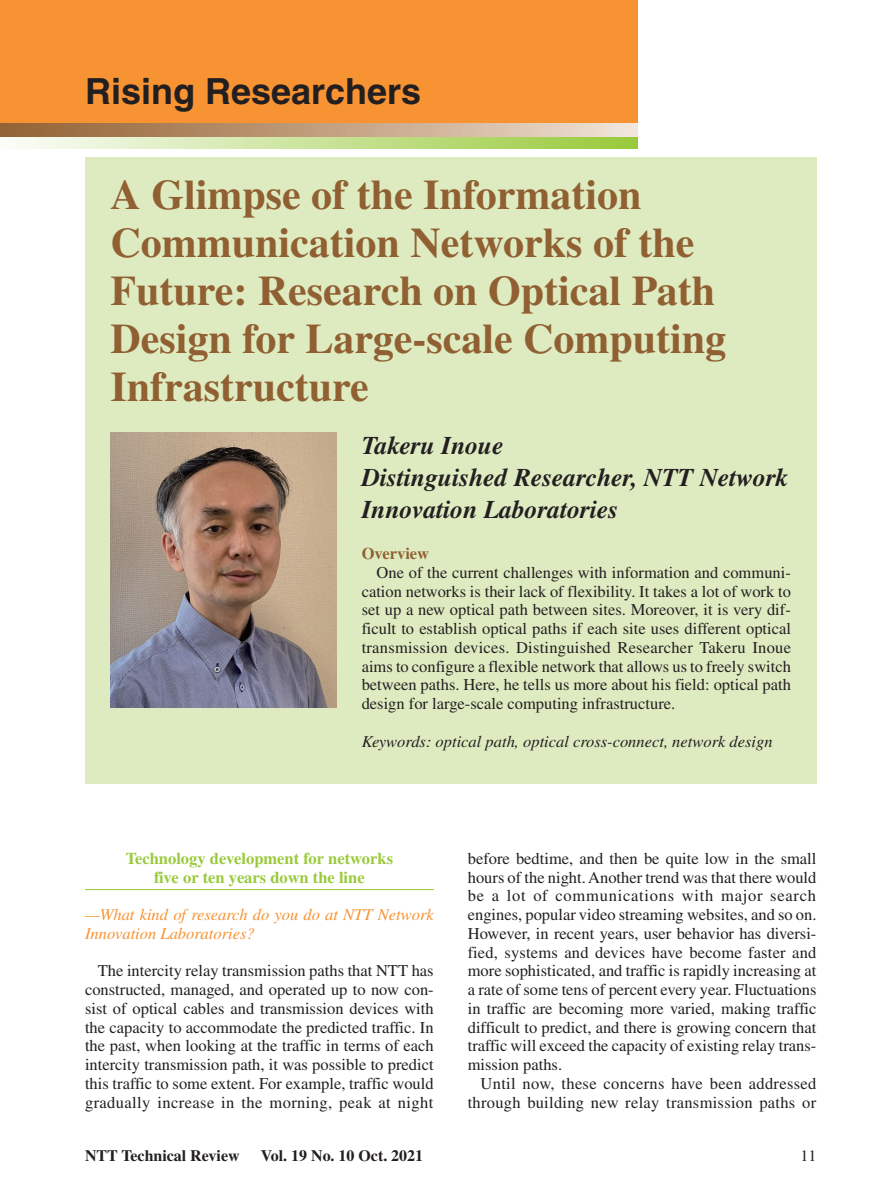
<style>
.page{position:relative;width:893px;height:1191px;background:#fff}
.page>*{position:absolute;margin:0;border:0;box-sizing:border-box;transform-origin:0 0}
.t1{font:700 42px/48px "Times";color:#906032}
.t2{font:700 36px "Helvetica";color:#231f20}
.t3{font:italic 700 25.5px/32.2px "Times";color:#231f20}
.t4{font:16.5px/18.8px "Times";letter-spacing:.01em;color:#231f20;text-align:justify}
.t5{font:italic 16.5px/18.8px "Times";color:#f79332}
.t6{font:700 16.5px/18.8px "Times";color:#99ca3b;text-align:center}
.t7{font:italic 16.5px "Times";color:#231f20}
.t8{font:700 16.5px "Times";color:#906032}
.t9{font:700 15.9px "Times";color:#231f20}
.t10{font:15.9px "Times";color:#231f20}
</style>
<div class="page">
<div style="left:85px;top:157px;width:731px;height:626px;background:#deebc1"></div>
<hr style="left:85px;top:889px;width:349px;height:1px;background:#99ca3b">
<div style="left:0;top:0;width:637px;height:123px;background:#f79332"></div>
<svg style="left:0;top:136px;width:637px;height:13px;background:#c9de98"></svg>
<img style="left:111px;top:432px;width:225px;height:275px">
<svg style="left:0;top:123px;width:637px;height:13px;background:#c1a080"></svg>
<h2 class="t2" style="left:85px;top:70px;width:338px">Rising Researchers</h2>
<h1 class="t1" style="left:111px;top:169px;width:617px">A Glimpse of the Information<br>Communication Networks of the<br>Future: Research on Optical Path<br>Design for Large-scale Computing<br>Infrastructure</h1>
<h3 class="t3" style="left:362px;top:429px;width:428px">Takeru Inoue<br>Distinguished Researcher, NTT Network<br>Innovation Laboratories</h3>
<p class="t8" style="left:362px;top:543px;width:69px">Overview</p>
<p class="t4" style="left:362px;top:563px;width:431px;text-indent:15px">One of the current challenges with information and communi&shy;cation networks is their lack of flexibility. It takes a lot of work to set up a new optical path between sites. Moreover, it is very dif&shy;ficult to establish optical paths if each site uses different optical transmission devices. Distinguished Researcher Takeru Inoue aims to configure a flexible network that allows us to freely switch between paths. Here, he tells us more about his field: optical path design for large-scale computing infrastructure.</p>
<p class="t7" style="left:362px;top:732px;width:412px">Keywords: optical path, optical cross-connect, network design</p>
<p class="t6" style="left:126px;top:848px;width:269px">Technology development for networks five or ten years down the line</p>
<p class="t5" style="left:85px;top:905px;width:350px">—What kind of research do you do at NTT Network<br>Innovation Laboratories?</p>
<p class="t4" style="left:85px;top:961px;width:350px;text-indent:13px">The intercity relay transmission paths that NTT has constructed, managed, and operated up to now con&shy;sist of optical cables and transmission devices with the capacity to accommodate the predicted traffic. In the past, when looking at the traffic in terms of each intercity transmission path, it was possible to predict this traffic to some extent. For example, traffic would gradually increase in the morning, peak at night</p>
<p class="t4" style="left:468px;top:849px;width:350px">before bedtime, and then be quite low in the small hours of the night. Another trend was that there would be a lot of communications with major search engines, popular video streaming websites, and so on.<br>However, in recent years, user behavior has diversi&shy;fied, systems and devices have become faster and more sophisticated, and traffic is rapidly increasing at a rate of some tens of percent every year. Fluctuations in traffic are becoming more varied, making traffic difficult to predict, and there is growing concern that traffic will exceed the capacity of existing relay trans&shy;mission paths.</p>
<p class="t4" style="left:468px;top:1073px;width:350px;text-align:right">Until now, these concerns have been addressed through building new relay transmission paths or</p>
<p class="t9" style="left:85px;top:1146px;width:156px">NTT Technical Review</p>
<p class="t9" style="left:261px;top:1146px;width:164px">Vol. 19 No. 10 Oct. 2021</p>
<p class="t10" style="left:800px;top:1146px;width:17px">11</p>
</div>
